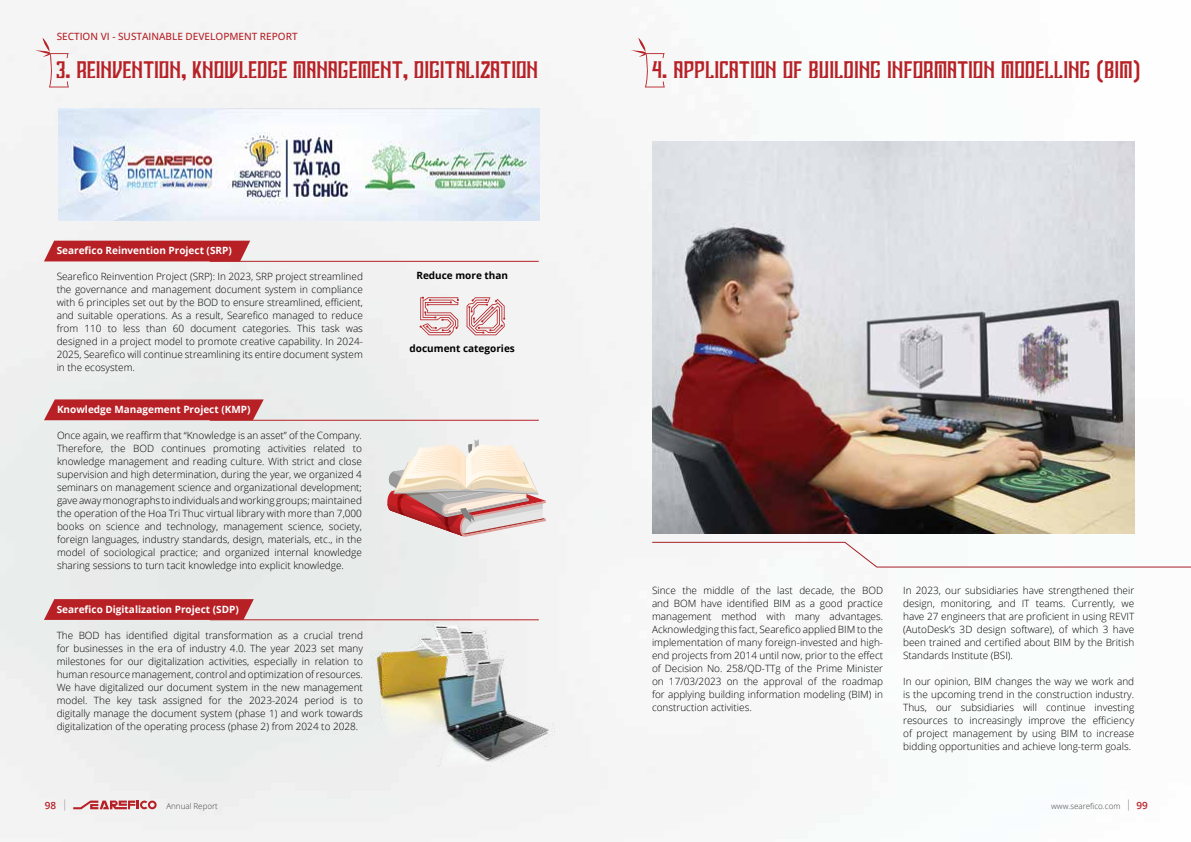
<style>
.page{position:relative;width:1191px;height:842px;background:#fff}
.page>*{position:absolute;margin:0;border:0;box-sizing:border-box;transform-origin:0 0}
.t1{font:24px "SVN Rebahan Regular";color:#b72126}
.t2{font:300 10px/13px "Open Sans";color:#000;text-align:justify}
.t3{font:700 10px "Open Sans";color:#fff}
.t4{font:500 10px "Open Sans";color:#b72126}
.t5{font:700 10px "Open Sans";color:#000}
.t6{font:600 10px "Open Sans";color:#b72126}
.t7{font:300 8px "Open Sans";color:#414042}
</style>
<div class="page">
<img style="left:0;top:14px;width:1191px;height:828px">
<div style="left:44px;top:241px;width:206px;height:20px;background:#b72126"></div>
<svg style="left:44px;top:399px;width:220px;height:21px;background:#ba2f33"></svg>
<svg style="left:44px;top:599px;width:210px;height:21px;background:#b92c31"></svg>
<img style="left:58px;top:108px;width:482px;height:112px">
<svg style="left:35px;top:38px;width:34px;height:49px"></svg>
<svg style="left:631px;top:38px;width:34px;height:49px"></svg>
<svg style="left:387px;top:439px;width:159px;height:98px"></svg>
<img style="left:363px;top:620px;width:192px;height:147px">
<hr style="left:210px;top:420px;width:329px;height:1px;background:#b72126">
<hr style="left:210px;top:620px;width:329px;height:1px;background:#b72126">
<hr style="left:210px;top:261px;width:329px;height:1px;background:#b72126">
<img style="left:652px;top:142px;width:482px;height:392px">
<svg style="left:652px;top:542px;width:539px;height:25px"></svg>
<svg style="left:419px;top:297px;width:40px;height:38px"></svg>
<svg style="left:466px;top:297px;width:39px;height:38px"></svg>
<svg style="left:73px;top:800px;width:84px;height:9px"></svg>
<svg style="left:64px;top:799px;width:1px;height:12px"></svg>
<svg style="left:1127px;top:799px;width:1px;height:12px"></svg>
<p class="t4" style="left:57px;top:29px;width:242px">SECTION VI - SUSTAINABLE DEVELOPMENT REPORT</p>
<h1 class="t1" style="left:57px;top:54px;width:483px">3. REINVENTION, KNOWLEDGE MANAGEMENT, DIGITALIZATION</h1>
<p class="t3" style="left:57px;top:243px;width:177px">Searefico Reinvention Project (SRP)</p>
<p class="t2" style="left:57px;top:270px;width:308px">Searefico Reinvention Project (SRP): In 2023, SRP project streamlined the governance and management document system in compliance with 6 principles set out by the BOD to ensure streamlined, efficient, and suitable operations. As a result, Searefico managed to reduce from 110 to less than 60 document categories. This task was designed in a project model to promote creative capability. In 2024- 2025, Searefico will continue streamlining its entire document system in the ecosystem.</p>
<p class="t3" style="left:57px;top:403px;width:195px">Knowledge Management Project (KMP)</p>
<p class="t2" style="left:57px;top:429px;width:306px">Once again, we reaffirm that “Knowledge is an asset” of the Company.<br>Therefore, the BOD continues promoting activities related to knowledge management and reading culture. With strict and close supervision and high determination, during the year, we organized 4 seminars on management science and organizational development; gave away monographs to individuals and working groups; maintained the operation of the Hoa Tri Thuc virtual library with more than 7,000 books on science and technology, management science, society, foreign languages, industry standards, design, materials, etc., in the model of sociological practice; and organized internal knowledge sharing sessions to turn tacit knowledge into explicit knowledge.</p>
<p class="t3" style="left:57px;top:603px;width:184px">Searefico Digitalization Project (SDP)</p>
<p class="t2" style="left:57px;top:629px;width:308px">The BOD has identified digital transformation as a crucial trend for businesses in the era of industry 4.0. The year 2023 set many milestones for our digitalization activities, especially in relation to human resource management, control and optimization of resources.<br>We have digitalized our document system in the new management model. The key task assigned for the 2023-2024 period is to digitally manage the document system (phase 1) and work towards digitalization of the operating process (phase 2) from 2024 to 2028.</p>
<p class="t5" style="left:416px;top:269px;width:93px">Reduce more than</p>
<p class="t5" style="left:409px;top:342px;width:107px">document categories</p>
<h1 class="t1" style="left:652px;top:54px;width:490px">4. APPLICATION OF BUILDING INFORMATION MODELLING (BIM)</h1>
<p class="t2" style="left:652px;top:584px;width:233px">Since the middle of the last decade, the BOD and BOM have identified BIM as a good practice management method with many advantages.<br>Acknowledging this fact, Searefico applied BIM to the implementation of many foreign-invested and high&shy;end projects from 2014 until now, prior to the effect of Decision No. 258/QD-TTg of the Prime Minister on 17/03/2023 on the approval of the roadmap for applying building information modeling (BIM) in construction activities.</p>
<p class="t2" style="left:903px;top:584px;width:233px">In 2023, our subsidiaries have strengthened their design, monitoring, and IT teams. Currently, we have 27 engineers that are proficient in using REVIT (AutoDesk’s 3D design software), of which 3 have been trained and certified about BIM by the British Standards Institute (BSI).</p>
<p class="t2" style="left:903px;top:675px;width:233px">In our opinion, BIM changes the way we work and is the upcoming trend in the construction industry.<br>Thus, our subsidiaries will continue investing resources to increasingly improve the efficiency of project management by using BIM to increase bidding opportunities and achieve long-term goals.</p>
<p class="t6" style="left:45px;top:799px;width:13px">98</p>
<p class="t7" style="left:166px;top:801px;width:53px">Annual Report</p>
<p class="t7" style="left:1051px;top:801px;width:71px">www.searefico.com</p>
<p class="t6" style="left:1136px;top:799px;width:13px">99</p>
</div>
